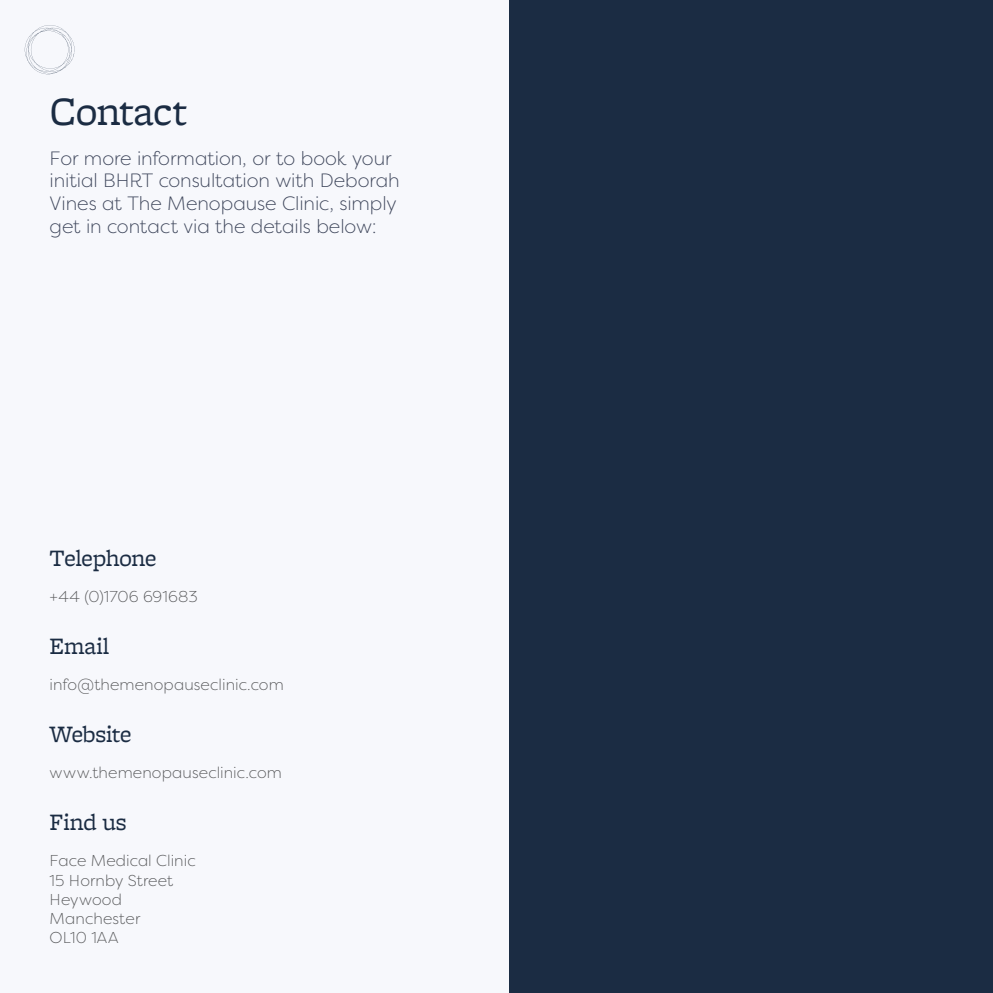
<style>
.page{position:relative;width:993px;height:993px;background:#fff}
.page>*{position:absolute;margin:0;border:0;box-sizing:border-box;transform-origin:0 0}
.t1{font:42px "Freight Micro Pro";letter-spacing:-.02em;color:#1b2c43}
.t2{font:24.5px "Freight Micro Pro";letter-spacing:-.02em;color:#1b2c43}
.t3{font:300 19.25px/22.8px "Filson Pro";color:#3e465b}
.t4{font:300 15.75px/19.2px "Filson Pro";letter-spacing:.005em;color:#58595b}
</style>
<div class="page">
<div style="left:0;top:0;width:992px;height:992px;background:#1b2c43"></div>
<div style="left:0;top:0;width:508px;height:992px;background:#f7f8fc"></div>
<svg style="left:25px;top:25px;width:49px;height:49px"></svg>
<h1 class="t1" style="left:50px;top:83px;width:139px">Contact</h1>
<p class="t3" style="left:50px;top:146px;width:351px">For more information, or to book your initial BHRT consultation with Deborah Vines at The Menopause Clinic, simply get in contact via the details below:</p>
<p class="t2" style="left:50px;top:540px;width:108px">Telephone</p>
<p class="t4" style="left:50px;top:586px;width:149px">+44 (0)1706 691683</p>
<p class="t2" style="left:50px;top:628px;width:61px">Email</p>
<p class="t4" style="left:50px;top:674px;width:235px">info@themenopauseclinic.com</p>
<p class="t2" style="left:50px;top:716px;width:83px">Website</p>
<p class="t4" style="left:50px;top:762px;width:234px">www.themenopauseclinic.com</p>
<p class="t2" style="left:50px;top:804px;width:79px">Find us</p>
<p class="t4" style="left:50px;top:850px;width:148px">Face Medical Clinic<br>15 Hornby Street<br>Heywood<br>Manchester<br>OL10 1AA</p>
</div>
